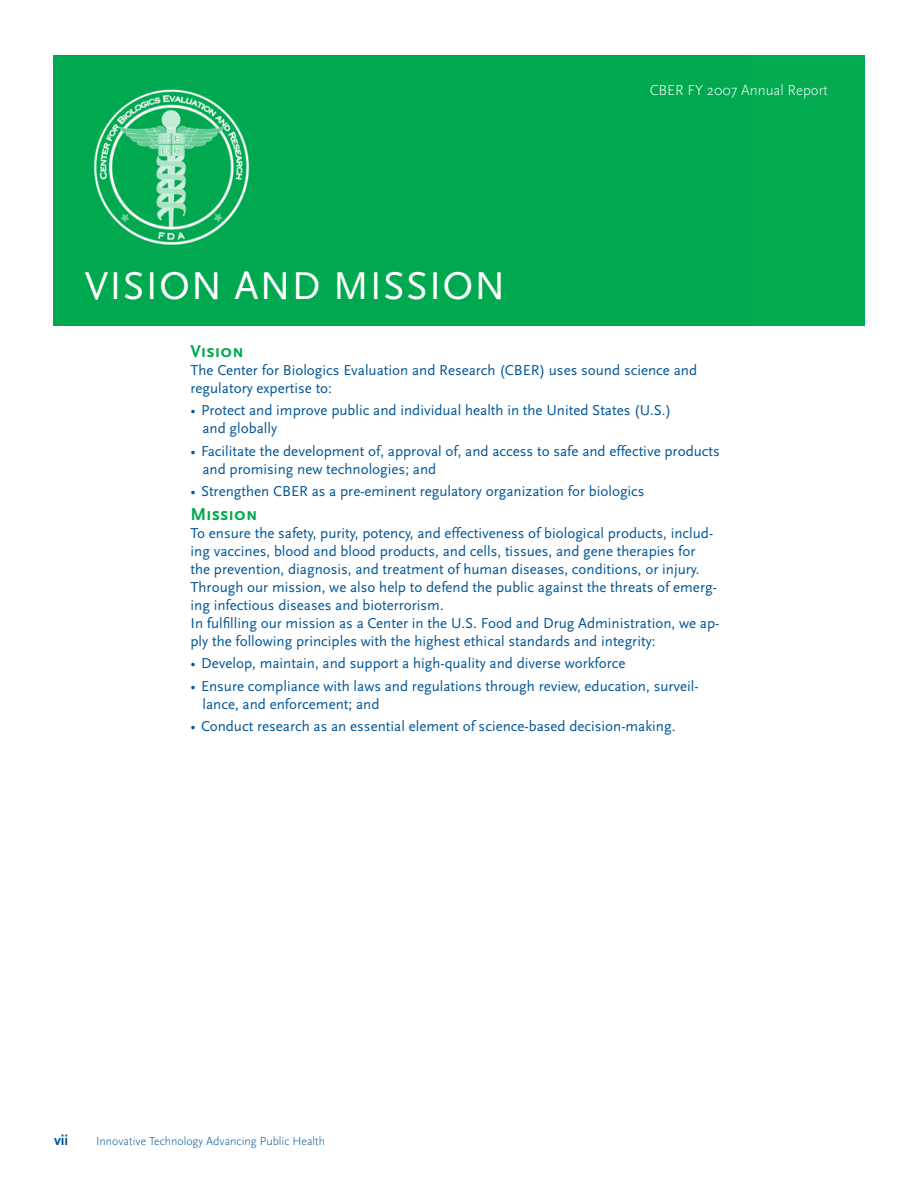
<style>
.page{position:relative;width:918px;height:1188px;background:#fff}
.page>*{position:absolute;margin:0;border:0;box-sizing:border-box;transform-origin:0 0}
.t1{font:40.5px "Scala Sans";letter-spacing:.03em;color:#fff}
.t2{font:700 18px "Scala Sans Caps";color:#00a94f}
.t3{font:15px/18px "Scala Sans";color:#005596}
.t4{font:300 15px "Scala Sans";color:#fff}
.t5{font:700 15px "Scala Sans";color:#005596}
.t6{font:300 12px "Scala Sans";color:#005596}
</style>
<div class="page">
<div style="left:54px;top:56px;width:810px;height:270px;background:#00a94f"></div>
<h1 class="t1" style="left:85px;top:264px;width:422px">VISION AND MISSION</h1>
<p class="t4" style="left:650px;top:82px;width:180px">CBER FY 2007 Annual Report</p>
<p class="t2" style="left:190px;top:341px;width:55px">Vision</p>
<p class="t3" style="left:191px;top:361px;width:508px">The Center for Biologics Evaluation and Research (CBER) uses sound science and regulatory expertise to:</p>
<p class="t3" style="left:203px;top:402px;width:470px;text-indent:-12px">• Protect and improve public and individual health in the United States (U.S.) and globally</p>
<p class="t3" style="left:203px;top:442px;width:519px;text-indent:-12px">• Facilitate the development of, approval of, and access to safe and effective products and promising new technologies; and</p>
<p class="t3" style="left:191px;top:483px;width:456px">• Strengthen CBER as a pre-eminent regulatory organization for biologics</p>
<p class="t2" style="left:190px;top:504px;width:69px">Mission</p>
<p class="t3" style="left:191px;top:524px;width:530px">To ensure the safety, purity, potency, and effectiveness of biological products, includ&shy;ing vaccines, blood and blood products, and cells, tissues, and gene therapies for<br>the prevention, diagnosis, and treatment of human diseases, conditions, or injury.<br>Through our mission, we also help to defend the public against the threats of emerg&shy;ing infectious diseases and bioterrorism.<br>In fulfilling our mission as a Center in the U.S. Food and Drug Administration, we ap&shy;ply the following principles with the highest ethical standards and integrity:</p>
<p class="t3" style="left:191px;top:655px;width:437px">• Develop, maintain, and support a high-quality and diverse workforce</p>
<p class="t3" style="left:203px;top:677px;width:498px;text-indent:-12px">• Ensure compliance with laws and regulations through review, education, surveil&shy;lance, and enforcement; and</p>
<p class="t3" style="left:191px;top:718px;width:486px">• Conduct research as an essential element of science-based decision-making.</p>
<p class="t5" style="left:54px;top:1132px;width:16px">vii</p>
<p class="t6" style="left:96px;top:1135px;width:231px">Innovative Technology Advancing Public Health</p>
</div>
